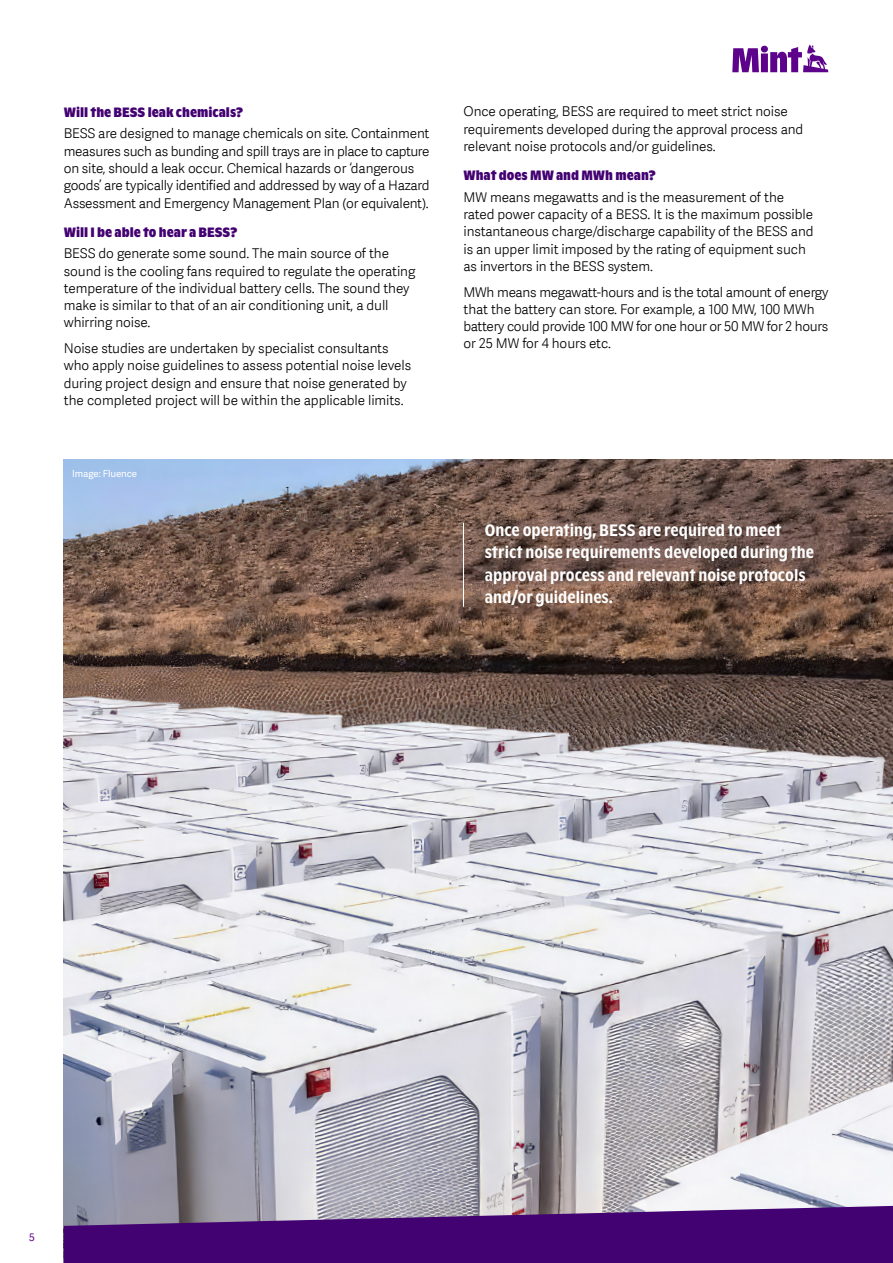
<style>
.page{position:relative;width:893px;height:1263px;background:#fff}
.page>*{position:absolute;margin:0;border:0;box-sizing:border-box;transform-origin:0 0}
.t1{font:500 16.5px/22.5px "ABC Ginto Nord Condensed Unlicensed Trial";color:#fff}
.t2{font:300 13.5px/17.2px "Adelle Sans";letter-spacing:-.005em;color:#000}
.t3{font:700 13.5px "ABC Ginto Nord Condensed Unlicensed Trial";color:#430271}
.t4{font:10.5px "Adelle Sans";color:#5e038a}
.t5{font:9.75px "Adelle Sans";letter-spacing:-.01em;color:#fff}
</style>
<div class="page">
<img style="left:64px;top:459px;width:829px;height:747px">
<hr style="left:463px;top:523px;width:1px;height:84px;background:#fff">
<svg style="left:732px;top:45px;width:96px;height:27px"></svg>
<svg style="left:64px;top:1206px;width:829px;height:57px;background:#551f7c"></svg>
<p class="t3" style="left:64px;top:104px;width:181px">Will the BESS leak chemicals?</p>
<p class="t2" style="left:64px;top:125px;width:367px">BESS are designed to manage chemicals on site. Containment measures such as bunding and spill trays are in place to capture on site, should a leak occur. Chemical hazards or ‘dangerous goods’ are typically identified and addressed by way of a Hazard Assessment and Emergency Management Plan (or equivalent).</p>
<p class="t3" style="left:64px;top:223px;width:175px">Will I be able to hear a BESS?</p>
<p class="t2" style="left:64px;top:245px;width:353px">BESS do generate some sound. The main source of the sound is the cooling fans required to regulate the operating temperature of the individual battery cells. The sound they make is similar to that of an air conditioning unit, a dull whirring noise.</p>
<p class="t2" style="left:64px;top:340px;width:349px">Noise studies are undertaken by specialist consultants who apply noise guidelines to assess potential noise levels during project design and ensure that noise generated by the completed project will be within the applicable limits.</p>
<p class="t5" style="left:72px;top:467px;width:67px">Image: Fluence</p>
<p class="t2" style="left:463px;top:103px;width:341px">Once operating, BESS are required to meet strict noise requirements developed during the approval process and relevant noise protocols and/or guidelines.</p>
<p class="t3" style="left:463px;top:167px;width:194px">What does MW and MWh mean?</p>
<p class="t2" style="left:463px;top:188px;width:352px">MW means megawatts and is the measurement of the rated power capacity of a BESS. It is the maximum possible instantaneous charge/discharge capability of the BESS and is an upper limit imposed by the rating of equipment such as invertors in the BESS system.</p>
<p class="t2" style="left:463px;top:283px;width:367px">MWh means megawatt-hours and is the total amount of energy that the battery can store. For example, a 100 MW, 100 MWh battery could provide 100 MW for one hour or 50 MW for 2 hours or 25 MW for 4 hours etc.</p>
<p class="t1" style="left:485px;top:519px;width:331px">Once operating, BESS are required to meet strict noise requirements developed during the approval process and relevant noise protocols and/or guidelines.</p>
<p class="t4" style="left:29px;top:1231px;width:7px">5</p>
</div>
